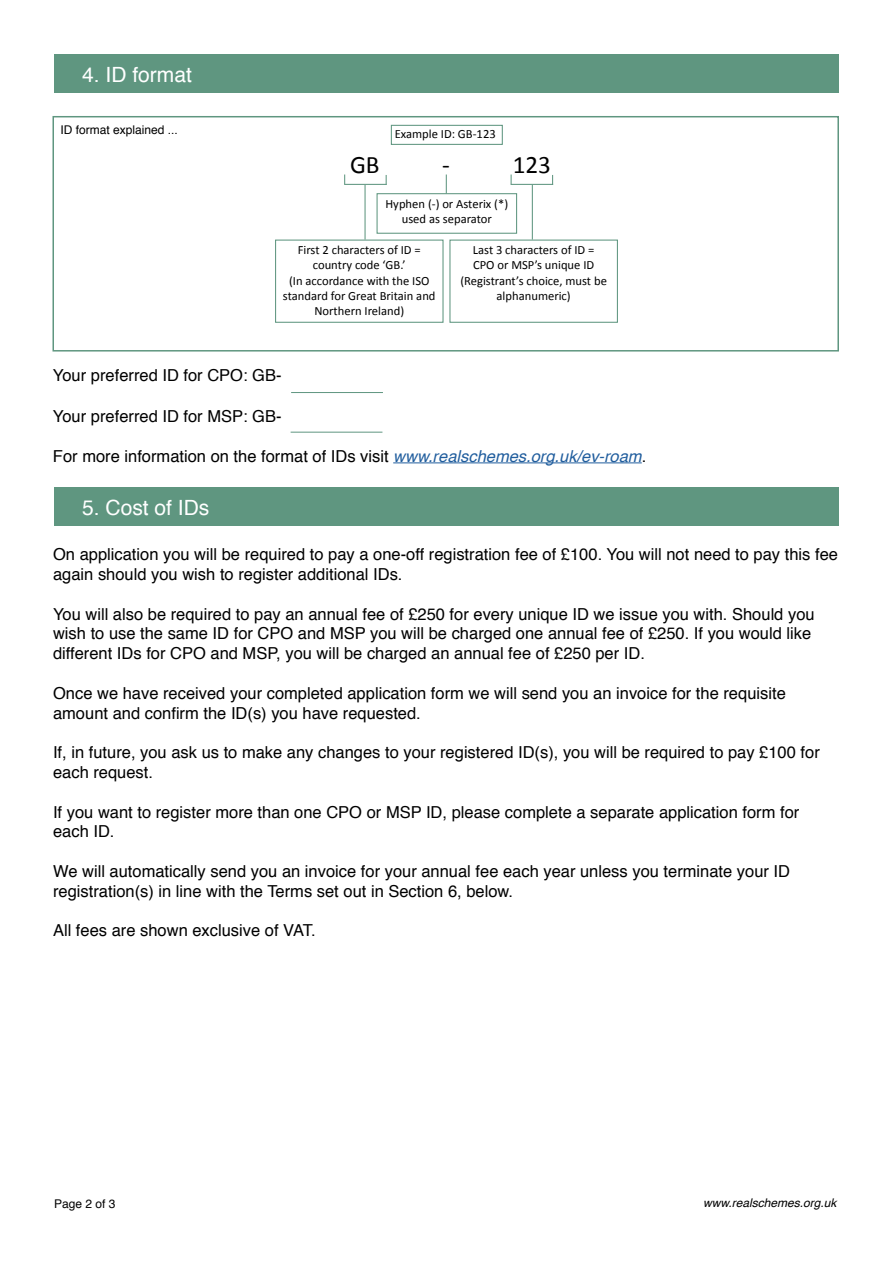
<style>
.page{position:relative;width:893px;height:1263px;background:#fff}
.page>*{position:absolute;margin:0;border:0;box-sizing:border-box;transform-origin:0 0}
.t1{font:25.2px "Calibri";color:#000}
.t2{font:21px "Helvetica";color:#fff}
.t3{font:16.5px/19.8px "Helvetica";color:#000}
.t4{font:12.6px/15.1px "Calibri";color:#000;text-align:center}
.t5{font:12px "Helvetica";color:#000}
.t6{font:italic 12px "Helvetica";color:#000}
.s1{font-style:italic;color:#215e9e}
</style>
<div class="page">
<div style="left:54px;top:487px;width:785px;height:38px;background:#5f9680"></div>
<hr style="left:393px;top:462px;width:249px;height:1px;background:#215e9e">
<hr style="left:291px;top:392px;width:92px;height:1px;background:#5f9680">
<div style="left:54px;top:54px;width:785px;height:39px;background:#5f9680"></div>
<hr style="left:291px;top:432px;width:91px;height:1px;background:#5f9680">
<div style="left:52px;top:116px;width:787px;height:235px;border:2px solid #5f9680"></div>
<div style="left:391px;top:125px;width:112px;height:20px;border:1px solid #5f9680"></div>
<div style="left:377px;top:193px;width:140px;height:41px;border:1px solid #5f9680"></div>
<svg style="left:446px;top:175px;width:1px;height:18px"></svg>
<div style="left:275px;top:240px;width:169px;height:83px;border:1px solid #5f9680"></div>
<hr style="left:364px;top:185px;width:2px;height:55px;background:#5f9680">
<hr style="left:344px;top:184px;width:43px;height:1px;background:#5f9680">
<div style="left:449px;top:240px;width:169px;height:83px;border:1px solid #5f9680"></div>
<hr style="left:532px;top:185px;width:1px;height:55px;background:#5f9680">
<hr style="left:511px;top:184px;width:42px;height:1px;background:#5f9680">
<p class="t2" style="left:82px;top:59px;width:111px">4. ID format</p>
<p class="t5" style="left:61px;top:120px;width:119px">ID format explained ...</p>
<p class="t4" style="left:395px;top:127px;width:103px">Example ID: GB-123</p>
<h1 class="t1" style="left:350px;top:149px;width:31px">GB</h1>
<h1 class="t1" style="left:442px;top:149px;width:9px">-</h1>
<h1 class="t1" style="left:513px;top:149px;width:40px">123</h1>
<p class="t4" style="left:385px;top:196px;width:124px">Hyphen (-) or Asterix (*) used as separator</p>
<p class="t4" style="left:283px;top:243px;width:154px">First 2 characters of ID = country code ‘GB.’<br>(In accordance with the ISO standard for Great Britain and<br>Northern Ireland)</p>
<p class="t4" style="left:460px;top:243px;width:148px">Last 3 characters of ID =<br>CPO or MSP’s unique ID (Registrant’s choice, must be alphanumeric)</p>
<p class="t3" style="left:53px;top:365px;width:230px">Your preferred ID for CPO: GB-</p>
<p class="t3" style="left:53px;top:407px;width:230px">Your preferred ID for MSP: GB-</p>
<p class="t3" style="left:53px;top:446px;width:595px">For more information on the format of IDs visit <span class="s1">www.realschemes.org.uk/ev-roam</span>.</p>
<p class="t2" style="left:82px;top:491px;width:129px">5. Cost of IDs</p>
<p class="t3" style="left:53px;top:545px;width:786px">On application you will be required to pay a one-off registration fee of £100. You will not need to pay this fee again should you wish to register additional IDs.</p>
<p class="t3" style="left:53px;top:604px;width:763px">You will also be required to pay an annual fee of £250 for every unique ID we issue you with. Should you wish to use the same ID for CPO and MSP you will be charged one annual fee of £250. If you would like different IDs for CPO and MSP, you will be charged an annual fee of £250 per ID.</p>
<p class="t3" style="left:53px;top:683px;width:734px">Once we have received your completed application form we will send you an invoice for the requisite amount and confirm the ID(s) you have requested.</p>
<p class="t3" style="left:53px;top:743px;width:768px">If, in future, you ask us to make any changes to your registered ID(s), you will be required to pay £100 for each request.</p>
<p class="t3" style="left:53px;top:802px;width:748px">If you want to register more than one CPO or MSP ID, please complete a separate application form for each ID.</p>
<p class="t3" style="left:53px;top:862px;width:739px">We will automatically send you an invoice for your annual fee each year unless you terminate your ID registration(s) in line with the Terms set out in Section 6, below.</p>
<p class="t3" style="left:53px;top:921px;width:264px">All fees are shown exclusive of VAT.</p>
<p class="t5" style="left:54px;top:1195px;width:63px">Page 2 of 3</p>
<p class="t6" style="left:703px;top:1193px;width:135px">www.realschemes.org.uk</p>
</div>
